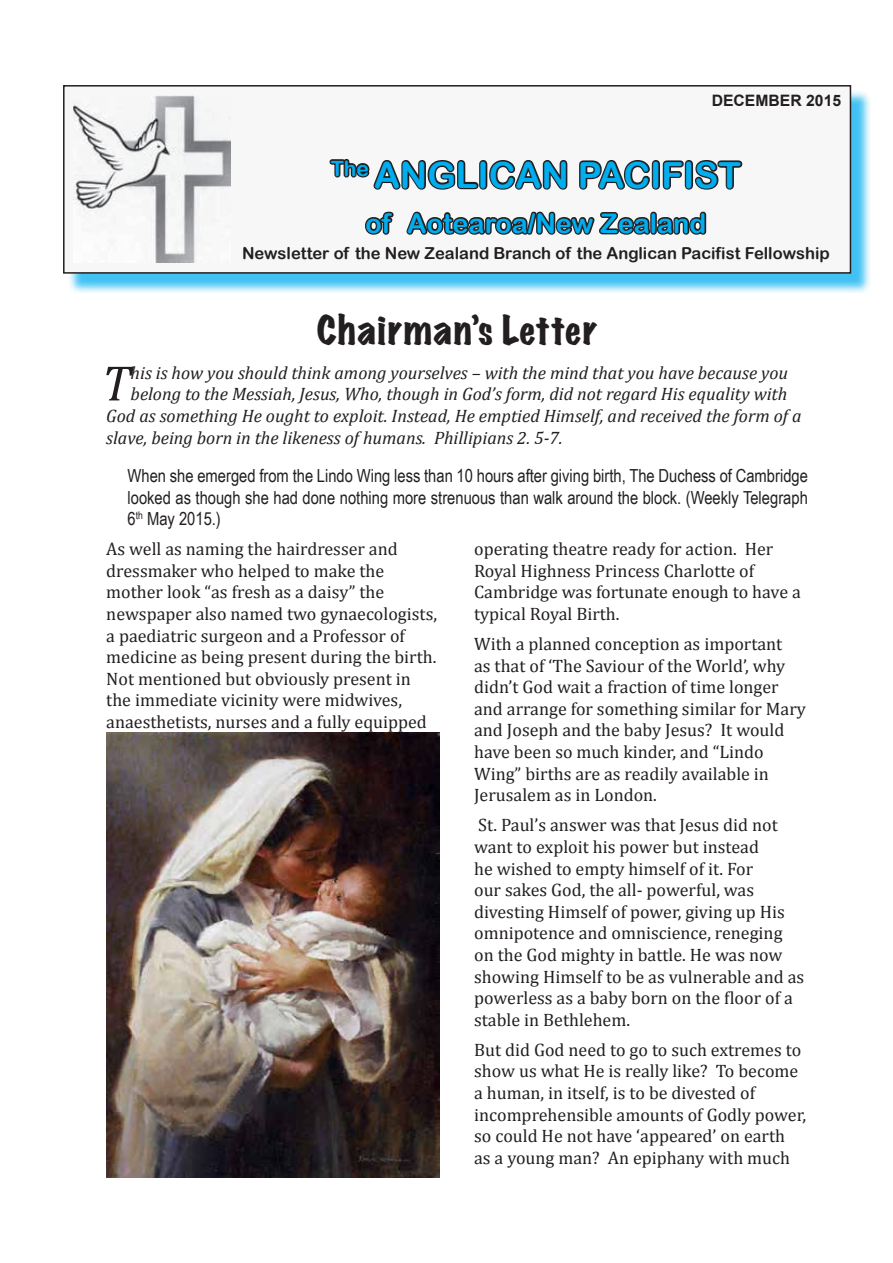
<style>
.page{position:relative;width:893px;height:1263px;background:#fff}
.page>*{position:absolute;margin:0;border:0;box-sizing:border-box;transform-origin:0 0}
.t1{font:italic 50.4px "Cambria";color:#231f20}
.t2{font:36px "Arial Rounded MT Bold";color:#00aeef}
.t3{font:expanded 36px "Marker Felt";letter-spacing:.035em;color:#231f20}
.t4{font:27px "Arial Rounded MT Bold";color:#00aeef}
.t5{font:18px/21.6px "Cambria";color:#231f20}
.t6{font:italic 18px "Cambria";color:#231f20}
.t7{font:18px/21.6px "Arial Narrow";color:#231f20;text-align:justify}
.t8{font:16.5px "Arial Rounded MT Bold";color:#231f20}
.t9{font:700 15.75px "Arial";color:#231f20}
</style>
<div class="page">
<div style="left:68px;top:90px;width:804px;height:205px;background:#00aeef;opacity:.75"></div>
<div style="left:64px;top:86px;width:786px;height:187px;background:#f7f7f8"></div>
<svg style="left:329px;top:158px;width:239px;height:32px"></svg>
<svg style="left:579px;top:160px;width:164px;height:30px"></svg>
<svg style="left:365px;top:211px;width:29px;height:24px"></svg>
<svg style="left:406px;top:211px;width:301px;height:24px"></svg>
<div style="left:63px;top:85px;width:788px;height:189px;border:2px solid #231f20"></div>
<img style="left:73px;top:95px;width:158px;height:167px">
<img style="left:106px;top:732px;width:334px;height:446px">
<p class="t9" style="left:712px;top:90px;width:131px">DECEMBER 2015</p>
<h2 class="t2" style="left:331px;top:154px;width:412px"><sup>The</sup> ANGLICAN PACIFIST</h2>
<h3 class="t4" style="left:365px;top:207px;width:342px">of Aotearoa/New Zealand</h3>
<p class="t8" style="left:242px;top:243px;width:589px">Newsletter of the New Zealand Branch of the Anglican Pacifist Fellowship</p>
<h2 class="t3" style="left:317px;top:302px;width:281px">Chairman’s Letter</h2>
<p class="t6" style="left:131px;top:362px;width:659px">his is how you should think among yourselves – with the mind that you have because you</p>
<p class="t6" style="left:131px;top:383px;width:658px">belong to the Messiah, Jesus, Who, though in God’s form, did not regard His equality with</p>
<p class="t6" style="left:106px;top:405px;width:697px">God as something He ought to exploit. Instead, He emptied Himself, and received the form of a</p>
<p class="t6" style="left:106px;top:426px;width:458px">slave, being born in the likeness of humans. Phillipians 2. 5-7.</p>
<p class="t7" style="left:128px;top:464px;width:682px">When she emerged from the Lindo Wing less than 10 hours after giving birth, The Duchess of Cambridge looked as though she had done nothing more strenuous than walk around the block. (Weekly Telegraph 6<sup>th</sup> May 2015.)</p>
<p class="t5" style="left:106px;top:538px;width:332px">As well as naming the hairdresser and dressmaker who helped to make the mother look “as fresh as a daisy” the newspaper also named two gynaecologists, a paediatric surgeon and a Professor of medicine as being present during the birth.<br>Not mentioned but obviously present in the immediate vicinity were midwives, anaesthetists, nurses and a fully equipped</p>
<p class="t5" style="left:474px;top:538px;width:328px">operating theatre ready for action. Her Royal Highness Princess Charlotte of Cambridge was fortunate enough to have a typical Royal Birth.</p>
<h1 class="t1" style="left:102px;top:353px;width:30px">T</h1>
<p class="t5" style="left:474px;top:633px;width:333px">With a planned conception as important<br>as that of ‘The Saviour of the World’, why didn’t God wait a fraction of time longer and arrange for something similar for Mary and Joseph and the baby Jesus? It would have been so much kinder, and “Lindo Wing” births are as readily available in Jerusalem as in London.</p>
<p class="t5" style="left:474px;top:814px;width:332px">St. Paul’s answer was that Jesus did not want to exploit his power but instead<br>he wished to empty himself of it. For<br>our sakes God, the all- powerful, was divesting Himself of power, giving up His omnipotence and omniscience, reneging on the God mighty in battle. He was now showing Himself to be as vulnerable and as powerless as a baby born on the floor of a stable in Bethlehem.</p>
<p class="t5" style="left:474px;top:1039px;width:333px">But did God need to go to such extremes to show us what He is really like? To become a human, in itself, is to be divested of incomprehensible amounts of Godly power, so could He not have ‘appeared’ on earth as a young man? An epiphany with much</p>
</div>
